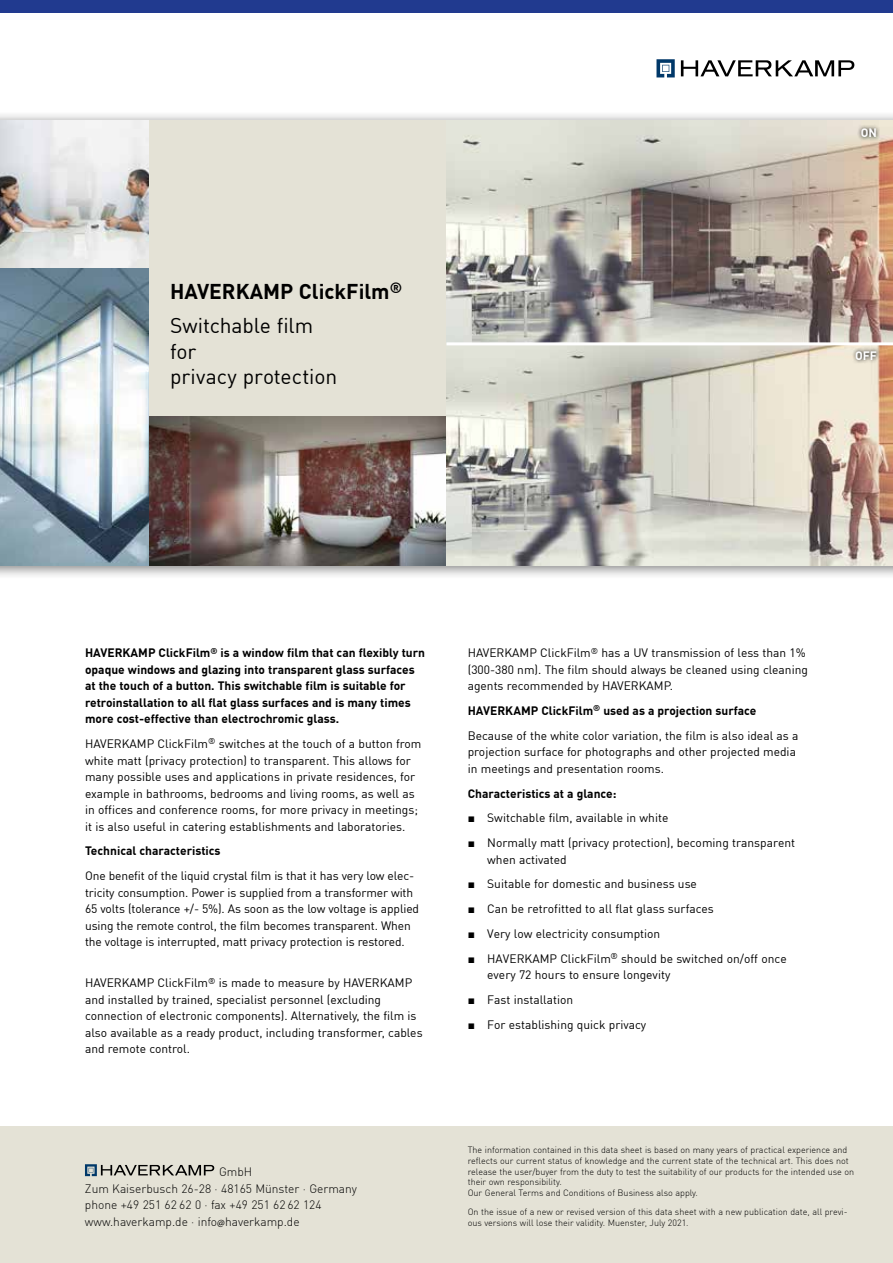
<style>
.page{position:relative;width:893px;height:1263px;background:#fff}
.page>*{position:absolute;margin:0;border:0;box-sizing:border-box;transform-origin:0 0}
.t1{font:700 21px/33.8px "DIN Offc";color:#000}
.t2{font:21px/25.5px "DIN Offc";letter-spacing:-.005em;color:#000}
.t3{font:12px/16.5px "DIN Offc";color:#000}
.t4{font:700 12px/16.5px "DIN Offc";color:#000}
.t5{font:300 12px/16.5px "DIN Offc";color:#000}
.t6{font:700 12px "DIN Offc";color:#fff}
.t7{font:300 9px/10.6px "DIN Offc";color:#000}
.s1{font-weight:400}
.s2{font-family:"Myriad Pro";font-weight:400;font-size:10.5px}
.s3{font-weight:700}
.s4{font-family:"Arial"}
</style>
<div class="page">
<div style="left:0;top:1127px;width:893px;height:136px;background:#e4e2d6"></div>
<div style="left:0;top:0;width:893px;height:13px;background:#213a8f"></div>
<svg style="left:85px;top:1164px;width:129px;height:12px"></svg>
<div style="left:0;top:110px;width:893px;height:469px;background:#000;opacity:.5"></div>
<img style="left:0;top:120px;width:149px;height:446px">
<div style="left:149px;top:120px;width:297px;height:297px;background:#e4e2d6"></div>
<img style="left:149px;top:417px;width:297px;height:149px">
<img style="left:446px;top:120px;width:447px;height:446px">
<hr style="left:446px;top:342px;width:447px;height:3px;background:#fff">
<svg style="left:851px;top:347px;width:30px;height:17px"></svg>
<svg style="left:681px;top:60px;width:173px;height:16px"></svg>
<svg style="left:656px;top:59px;width:19px;height:18px"></svg>
<svg style="left:857px;top:124px;width:23px;height:18px"></svg>
<h1 class="t1" style="left:170px;top:274px;width:233px">HAVERKAMP ClickFilm<sup>®<br></sup><span class="s1">Switchable film</span></h1>
<h1 class="t2" style="left:170px;top:338px;width:169px">for<br>privacy protection</h1>
<p class="t6" style="left:861px;top:125px;width:18px">ON</p>
<p class="t6" style="left:855px;top:348px;width:23px">OFF</p>
<p class="t4" style="left:85px;top:644px;width:342px">HAVERKAMP ClickFilm<sup>®</sup> is a window film that can flexibly turn opaque windows and glazing into transparent glass surfaces at the touch of a button. This switchable film is suitable for retroinstallation to all flat glass surfaces and is many times more cost-effective than electrochromic glass.</p>
<p class="t3" style="left:85px;top:735px;width:338px">HAVERKAMP ClickFilm<sup>®</sup> switches at the touch of a button from white matt (privacy protection) to transparent. This allows for many possible uses and applications in private residences, for example in bathrooms, bedrooms and living rooms, as well as in offices and conference rooms, for more privacy in meetings; it is also useful in catering establishments and laboratories.</p>
<p class="t4" style="left:85px;top:842px;width:137px">Technical characteristics</p>
<p class="t3" style="left:85px;top:867px;width:336px">One benefit of the liquid crystal film is that it has very low elec&shy;tricity consumption. Power is supplied from a transformer with 65 volts (tolerance +/- 5%). As soon as the low voltage is applied using the remote control, the film becomes transparent. When the voltage is interrupted, matt privacy protection is restored.</p>
<p class="t3" style="left:85px;top:974px;width:339px">HAVERKAMP ClickFilm<sup>®</sup> is made to measure by HAVERKAMP and installed by trained, specialist personnel (excluding connection of electronic components). Alternatively, the film is also available as a ready product, including transformer, cables and remote control.</p>
<p class="t5" style="left:85px;top:1163px;width:274px;text-indent:134px">GmbH<br>Zum Kaiserbusch 26-28 · 48165 Münster · Germany phone +49 251 62 62 0 · fax +49 251 62 62 124 www.haverkamp.de · info<span class="s2">@</span>haverkamp.de</p>
<p class="t3" style="left:468px;top:644px;width:342px">HAVERKAMP ClickFilm<sup>®</sup> has a UV transmission of less than 1% (300-380 nm). The film should always be cleaned using cleaning agents recommended by HAVERKAMP.</p>
<p class="t3" style="left:468px;top:698px;width:332px;line-height:24.8px"><span class="s3">HAVERKAMP ClickFilm</span><sup>®</sup> <span class="s3">used as a projection surface<br></span>Because of the white color variation, the film is also ideal as a</p>
<p class="t3" style="left:468px;top:743px;width:330px">projection surface for photographs and other projected media in meetings and presentation rooms.</p>
<p class="t4" style="left:468px;top:784px;width:150px">Characteristics at a glance:</p>
<p class="t3" style="left:468px;top:809px;width:202px"><span class="s4">■</span> Switchable film, available in white</p>
<p class="t3" style="left:487px;top:834px;width:309px;text-indent:-19px"><span class="s4">■</span> Normally matt (privacy protection), becoming transparent when activated</p>
<p class="t3" style="left:468px;top:875px;width:231px"><span class="s4">■</span> Suitable for domestic and business use</p>
<p class="t3" style="left:468px;top:900px;width:248px"><span class="s4">■</span> Can be retrofitted to all flat glass surfaces</p>
<p class="t3" style="left:468px;top:925px;width:194px"><span class="s4">■</span> Very low electricity consumption</p>
<p class="t3" style="left:487px;top:950px;width:301px;text-indent:-19px"><span class="s4">■</span> HAVERKAMP ClickFilm<sup>®</sup> should be switched on/off once every 72 hours to ensure longevity</p>
<p class="t3" style="left:468px;top:991px;width:107px"><span class="s4">■</span> Fast installation</p>
<p class="t3" style="left:468px;top:1016px;width:180px"><span class="s4">■</span> For establishing quick privacy</p>
<p class="t7" style="left:468px;top:1144px;width:388px">The information contained in this data sheet is based on many years of practical experience and reflects our current status of knowledge and the current state of the technical art. This does not release the user/buyer from the duty to test the suitability of our products for the intended use on their own responsibility.<br>Our General Terms and Conditions of Business also apply.</p>
<p class="t7" style="left:468px;top:1206px;width:381px">On the issue of a new or revised version of this data sheet with a new publication date, all previ&shy;ous versions will lose their validity. Muenster, July 2021.</p>
</div>
